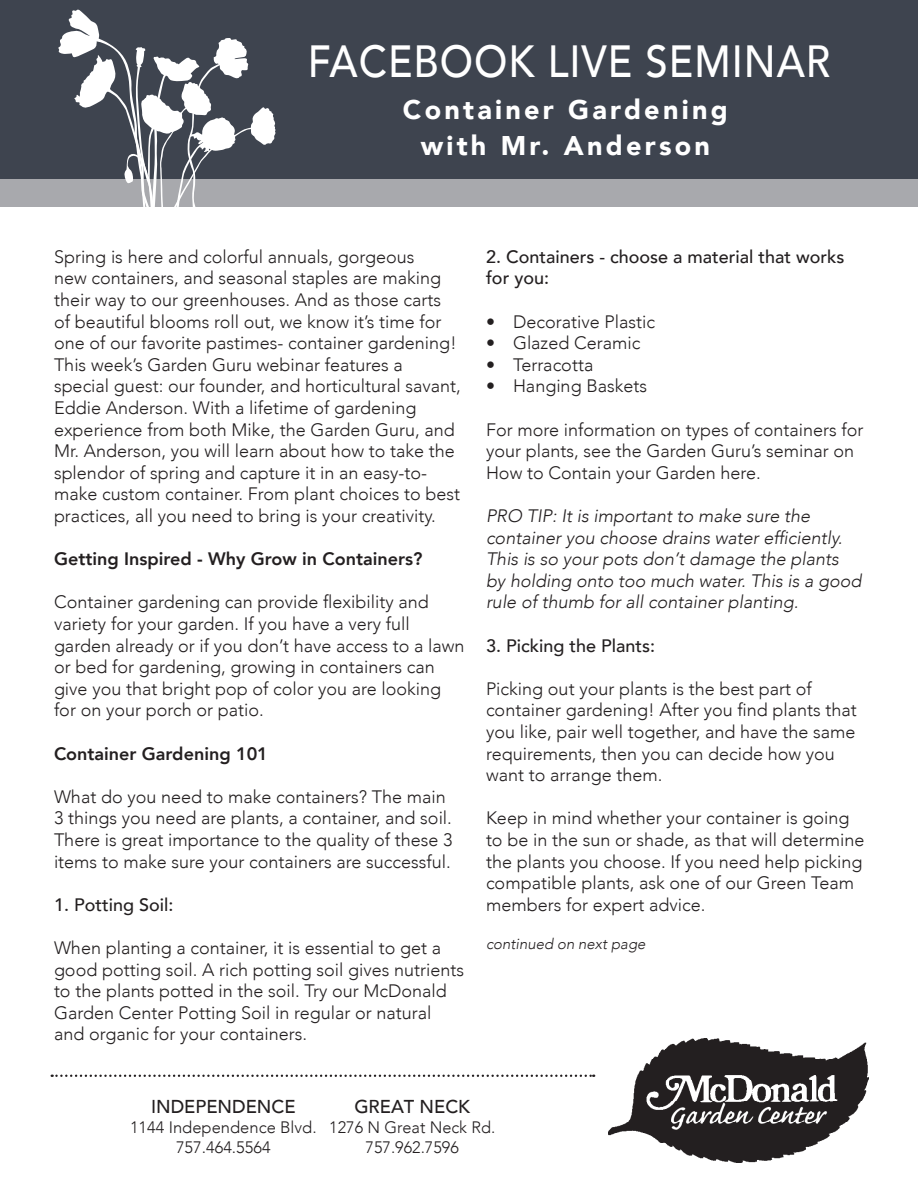
<style>
.page{position:relative;width:918px;height:1188px;background:#fff}
.page>*{position:absolute;margin:0;border:0;box-sizing:border-box;transform-origin:0 0}
.Title_1{font:500 45px "Avenir";letter-spacing:.025em;color:#fff;scale:.89 1}
.t1{font:900 27px "Avenir";letter-spacing:.12em;color:#fff}
.t2{font:500 18.6px "Avenir";color:#231f20}
.t3{font:300 18px/21.6px "Avenir";color:#231f20}
.t4{font:italic 300 18px/21.6px "Avenir";color:#231f20}
.t5{font:500 18px/21.6px "Avenir";color:#231f20}
.t6{font:800 18px "Avenir";color:#231f20}
.address{font:300 16.5px/19.8px "Avenir";color:#231f20;text-align:center}
.t7{font:italic 300 15px "Avenir";color:#231f20}
</style>
<div class="page">
<div style="left:0;top:0;width:918px;height:180px;background:#3e444f"></div>
<div style="left:0;top:180px;width:918px;height:27px;background:#a8a9ad"></div>
<svg style="left:58px;top:9px;width:218px;height:198px"></svg>
<img style="left:609px;top:1038px;width:260px;height:124px">
<svg style="left:52px;top:1075px;width:542px;height:2px"></svg>
<p class="Title_1" style="left:308px;top:23px;width:589px">FACEBOOK LIVE SEMINAR</p>
<p class="t1" style="left:403px;top:87px;width:326px">Container Gardening</p>
<p class="t1" style="left:421px;top:123px;width:291px">with Mr. Anderson</p>
<p class="t3" style="left:54px;top:246px;width:408px">Spring is here and colorful annuals, gorgeous<br>new containers, and seasonal staples are making their way to our greenhouses. And as those carts of beautiful blooms roll out, we know it’s time for one of our favorite pastimes- container gardening!<br>This week’s Garden Guru webinar features a special guest: our founder, and horticultural savant, Eddie Anderson. With a lifetime of gardening experience from both Mike, the Garden Guru, and Mr. Anderson, you will learn about how to take the splendor of spring and capture it in an easy-to&shy;make custom container. From plant choices to best practices, all you need to bring is your creativity.</p>
<p class="t6" style="left:54px;top:545px;width:370px">Getting Inspired - Why Grow in Containers?</p>
<p class="t3" style="left:54px;top:591px;width:412px">Container gardening can provide flexibility and variety for your garden. If you have a very full garden already or if you don’t have access to a lawn or bed for gardening, growing in containers can give you that bright pop of color you are looking for on your porch or patio.</p>
<p class="t6" style="left:54px;top:739px;width:215px">Container Gardening 101</p>
<p class="t3" style="left:54px;top:786px;width:400px">What do you need to make containers? The main 3 things you need are plants, a container, and soil.<br>There is great importance to the quality of these 3 items to make sure your containers are successful.</p>
<p class="t5" style="left:54px;top:893px;width:121px">1. Potting Soil:</p>
<p class="t3" style="left:54px;top:937px;width:412px">When planting a container, it is essential to get a good potting soil. A rich potting soil gives nutrients to the plants potted in the soil. Try our McDonald Garden Center Potting Soil in regular or natural and organic for your containers.</p>
<p class="t5" style="left:486px;top:245px;width:360px">2. Containers - choose a material that works for you:</p>
<p class="t3" style="left:486px;top:311px;width:171px">• Decorative Plastic</p>
<p class="t3" style="left:486px;top:332px;width:156px">• Glazed Ceramic</p>
<p class="t3" style="left:486px;top:354px;width:109px">• Terracotta</p>
<p class="t3" style="left:486px;top:375px;width:163px">• Hanging Baskets</p>
<p class="t3" style="left:486px;top:419px;width:379px">For more information on types of containers for your plants, see the Garden Guru’s seminar on<br>How to Contain your Garden here.</p>
<p class="t4" style="left:486px;top:505px;width:377px">PRO TIP: It is important to make sure the container you choose drains water efficiently.<br>This is so your pots don’t damage the plants by holding onto too much water. This is a good rule of thumb for all container planting.</p>
<p class="t5" style="left:486px;top:634px;width:171px">3. Picking the Plants:</p>
<p class="t3" style="left:486px;top:678px;width:372px">Picking out your plants is the best part of container gardening! After you find plants that you like, pair well together, and have the same requirements, then you can decide how you want to arrange them.</p>
<p class="t3" style="left:486px;top:807px;width:380px">Keep in mind whether your container is going to be in the sun or shade, as that will determine the plants you choose. If you need help picking compatible plants, ask one of our Green Team members for expert advice.</p>
<p class="t7" style="left:486px;top:935px;width:161px">continued on next page</p>
<p class="t2" style="left:151px;top:1091px;width:146px">INDEPENDENCE</p>
<p class="address" style="left:130px;top:1117px;width:188px">1144 Independence Blvd.<br>757.464.5564</p>
<p class="t2" style="left:354px;top:1091px;width:117px">GREAT NECK</p>
<p class="address" style="left:329px;top:1117px;width:168px">1276 N Great Neck Rd.</p>
<p class="address" style="left:366px;top:1137px;width:95px">757.962.7596</p>
</div>
